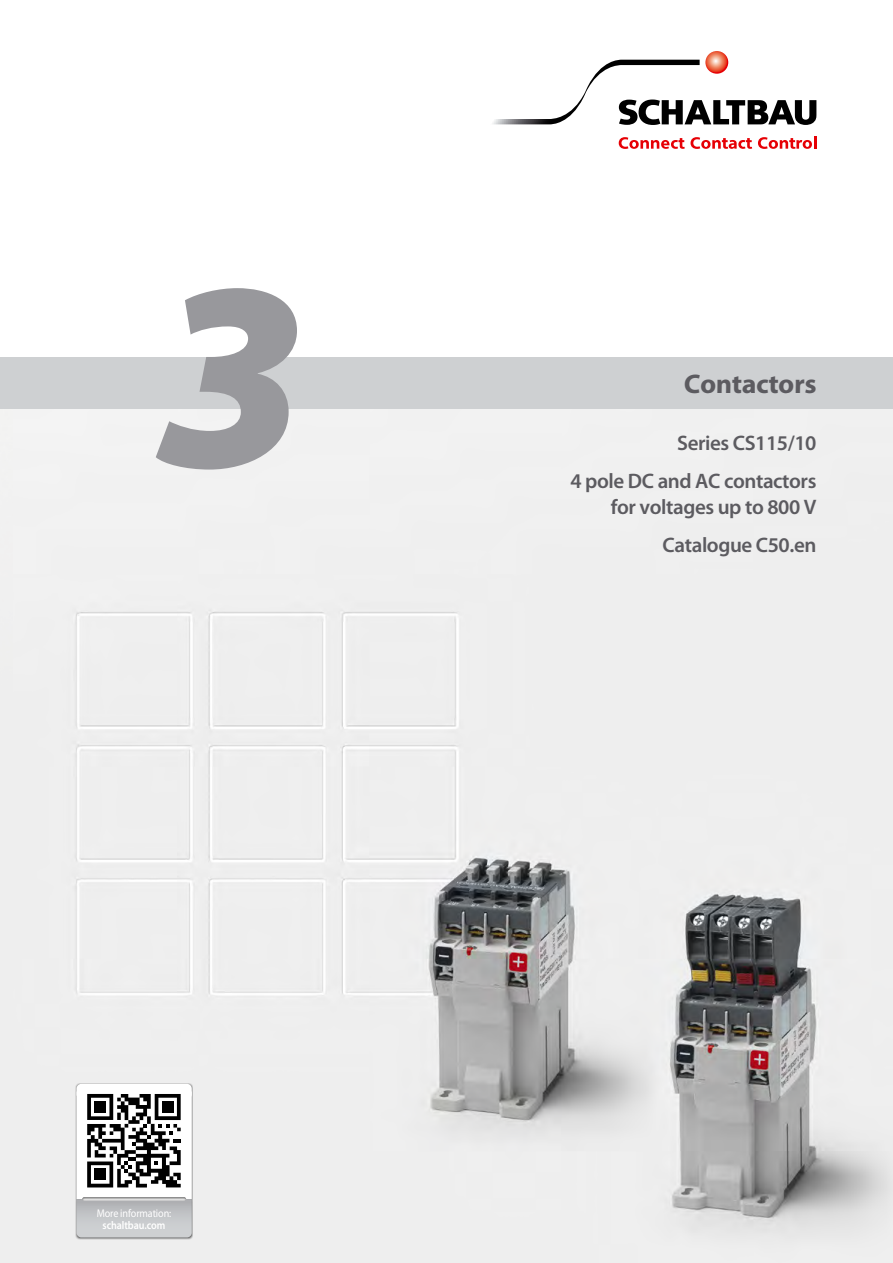
<style>
.page{position:relative;width:893px;height:1263px;background:#fff}
.page>*{position:absolute;margin:0;border:0;box-sizing:border-box;transform-origin:0 0}
.t1{font:italic 900 270px "Myriad Pro";color:#98989c}
.t2{font:700 27px "Myriad Pro";color:#5c5b60}
.t3{font:600 21px/38px "Myriad Pro";letter-spacing:-.02em;color:#5c5b60;text-align:right}
.t4{font:11.25px "Myriad Pro";letter-spacing:-.01em;color:#fff;scale:.9 1}
.t5{font:600 11.25px "Myriad Pro";letter-spacing:-.01em;color:#fff;scale:.9 1}
</style>
<div class="page">
<img style="left:13px;top:408px;width:880px;height:855px">
<div style="left:0;top:357px;width:893px;height:51px;background:#ced0d2"></div>
<svg style="left:705px;top:51px;width:23px;height:23px"></svg>
<svg style="left:492px;top:60px;width:324px;height:65px"></svg>
<svg style="left:619px;top:137px;width:133px;height:12px"></svg>
<svg style="left:758px;top:136px;width:58px;height:13px"></svg>
<div style="left:75px;top:1083px;width:118px;height:157px;background:#000;opacity:.65"></div>
<div style="left:77px;top:1084px;width:115px;height:15px;background:#fff;border-radius:5px"></div>
<svg style="left:77px;top:1091px;width:115px;height:146px"></svg>
<div style="left:95px;top:1101px;width:11px;height:11px;background:#000"></div>
<div style="left:162px;top:1101px;width:11px;height:11px;background:#000"></div>
<div style="left:95px;top:1169px;width:11px;height:11px;background:#000"></div>
<h1 class="t1" style="left:154px;top:225px;width:153px">3</h1>
<p class="t4" style="left:97px;top:1206px;width:84px">More information:</p>
<p class="t5" style="left:103px;top:1218px;width:71px">schaltbau.com</p>
<p class="t2" style="left:684px;top:366px;width:135px">Contactors</p>
<p class="t3" style="left:570px;top:424px;width:247px">Series CS115/10<br>4 pole DC and AC contactors</p>
<p class="t3" style="left:611px;top:487px;width:207px">for voltages up to 800 V<br>Catalogue C50.en</p>
</div>
